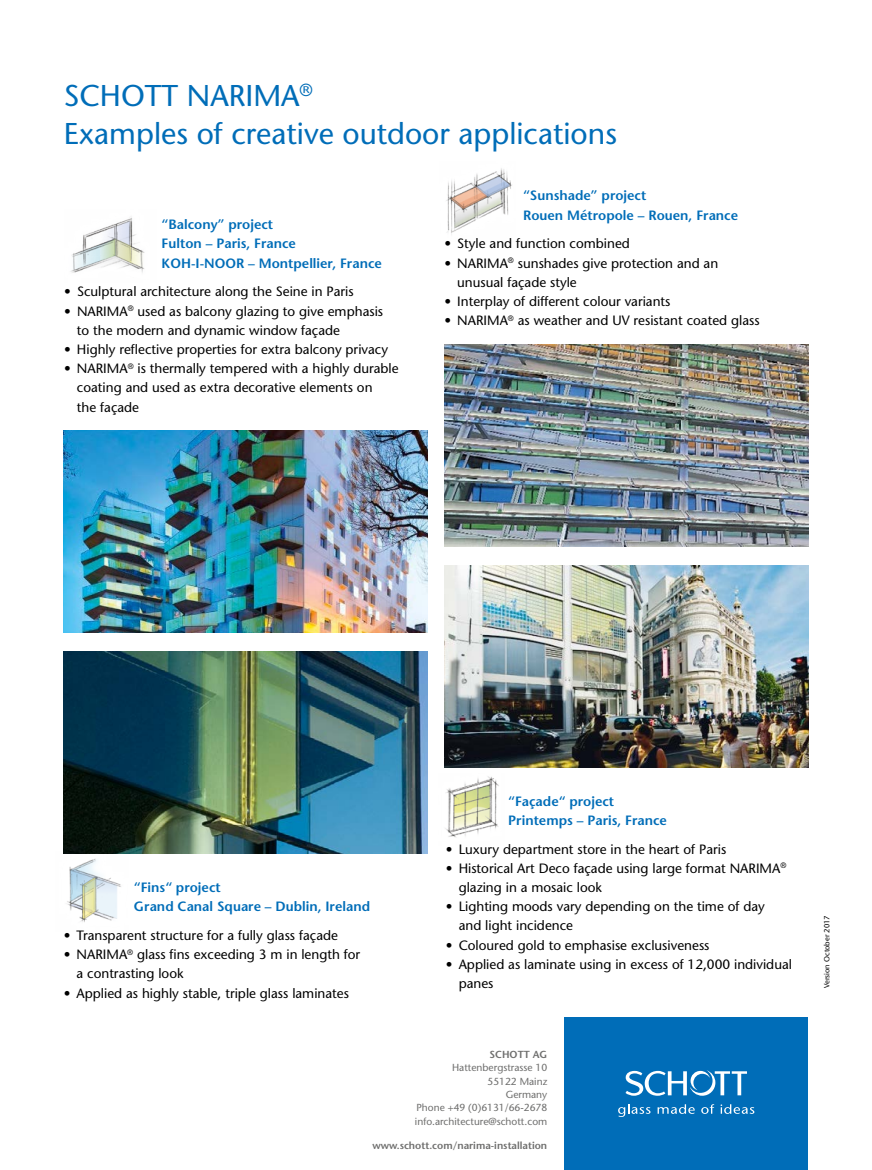
<style>
.page{position:relative;width:872px;height:1170px;background:#fff}
.page>*{position:absolute;margin:0;border:0;box-sizing:border-box;transform-origin:0 0}
.t1{font:500 30px/37.5px "Stone Sans Std";color:#006db8}
.t2{font:500 13.5px/19.2px "Stone Sans Std";color:#000}
.t3{font:600 13.5px/19.2px "Stone Sans Std";color:#006db8}
.t4{font:500 10.2px/13.4px "Stone Sans Std";color:#6f6f6e;text-align:right}
.t5{font:600 10.2px "Stone Sans Std";color:#6f6f6e}
.t6{font:500 7.5px "Stone Sans Std";color:#000}
</style>
<div class="page">
<div style="left:564px;top:1017px;width:244px;height:152px;background:#006db8"></div>
<svg style="left:618px;top:1104px;width:32px;height:12px"></svg>
<svg style="left:657px;top:1104px;width:38px;height:9px"></svg>
<svg style="left:701px;top:1104px;width:13px;height:9px"></svg>
<svg style="left:720px;top:1104px;width:34px;height:9px"></svg>
<svg style="left:625px;top:1070px;width:122px;height:25px"></svg>
<img style="left:444px;top:565px;width:364px;height:202px">
<img style="left:444px;top:344px;width:364px;height:202px">
<img style="left:64px;top:431px;width:363px;height:201px">
<img style="left:64px;top:651px;width:363px;height:202px">
<img style="left:445px;top:776px;width:54px;height:62px">
<img style="left:63px;top:851px;width:66px;height:71px">
<img style="left:446px;top:168px;width:66px;height:67px">
<img style="left:70px;top:217px;width:75px;height:56px">
<h1 class="t1" style="left:64px;top:77px;width:555px">SCHOTT NARIMA<sup>®<br></sup>Examples of creative outdoor applications</h1>
<p class="t3" style="left:162px;top:215px;width:222px">“Balcony” project<br>Fulton – Paris, France<br>KOH-I-NOOR – Montpellier, France</p>
<p class="t2" style="left:64px;top:282px;width:291px">• Sculptural architecture along the Seine in Paris</p>
<p class="t2" style="left:77px;top:301px;width:308px;text-indent:-13px">• NARIMA<sup>®</sup> used as balcony glazing to give emphasis to the modern and dynamic window façade</p>
<p class="t2" style="left:64px;top:340px;width:325px">• Highly reflective properties for extra balcony privacy</p>
<p class="t2" style="left:77px;top:359px;width:323px;text-indent:-13px">• NARIMA<sup>®</sup> is thermally tempered with a highly durable coating and used as extra decorative elements on<br>the façade</p>
<p class="t3" style="left:523px;top:186px;width:216px">“Sunshade” project<br>Rouen Métropole – Rouen, France</p>
<p class="t2" style="left:444px;top:234px;width:187px">• Style and function combined</p>
<p class="t2" style="left:457px;top:253px;width:262px;text-indent:-13px">• NARIMA<sup>®</sup> sunshades give protection and an unusual façade style</p>
<p class="t2" style="left:444px;top:292px;width:227px">• Interplay of different colour variants</p>
<p class="t2" style="left:444px;top:311px;width:316px">• NARIMA<sup>®</sup> as weather and UV resistant coated glass</p>
<p class="t3" style="left:134px;top:877px;width:238px">“Fins“ project<br>Grand Canal Square – Dublin, Ireland</p>
<p class="t2" style="left:64px;top:925px;width:276px">• Transparent structure for a fully glass façade</p>
<p class="t2" style="left:77px;top:944px;width:285px;text-indent:-13px">• NARIMA<sup>®</sup> glass fins exceeding 3 m in length for a contrasting look</p>
<p class="t2" style="left:64px;top:983px;width:287px">• Applied as highly stable, triple glass laminates</p>
<p class="t3" style="left:508px;top:791px;width:160px">“Façade“ project<br>Printemps – Paris, France</p>
<p class="t2" style="left:446px;top:839px;width:282px">• Luxury department store in the heart of Paris</p>
<p class="t2" style="left:459px;top:858px;width:329px;text-indent:-13px">• Historical Art Deco façade using large format NARIMA<sup>® </sup>glazing in a mosaic look</p>
<p class="t2" style="left:459px;top:896px;width:308px;text-indent:-13px">• Lighting moods vary depending on the time of day and light incidence</p>
<p class="t2" style="left:446px;top:935px;width:265px">• Coloured gold to emphasise exclusiveness</p>
<p class="t2" style="left:459px;top:954px;width:335px;text-indent:-13px">• Applied as laminate using in excess of 12,000 individual panes</p>
<p class="t5" style="left:489px;top:1048px;width:59px">SCHOTT AG</p>
<p class="t4" style="left:415px;top:1060px;width:134px">Hattenbergstrasse 10<br>55122 Mainz<br>Germany<br>Phone +49 (0)6131/66-2678 info.architecture@schott.com</p>
<p class="t5" style="left:372px;top:1138px;width:176px">www.schott.com/narima-installation</p>
<p class="t6" style="left:822px;top:987px;width:74px;rotate:-90deg">Version October 2017</p>
</div>
